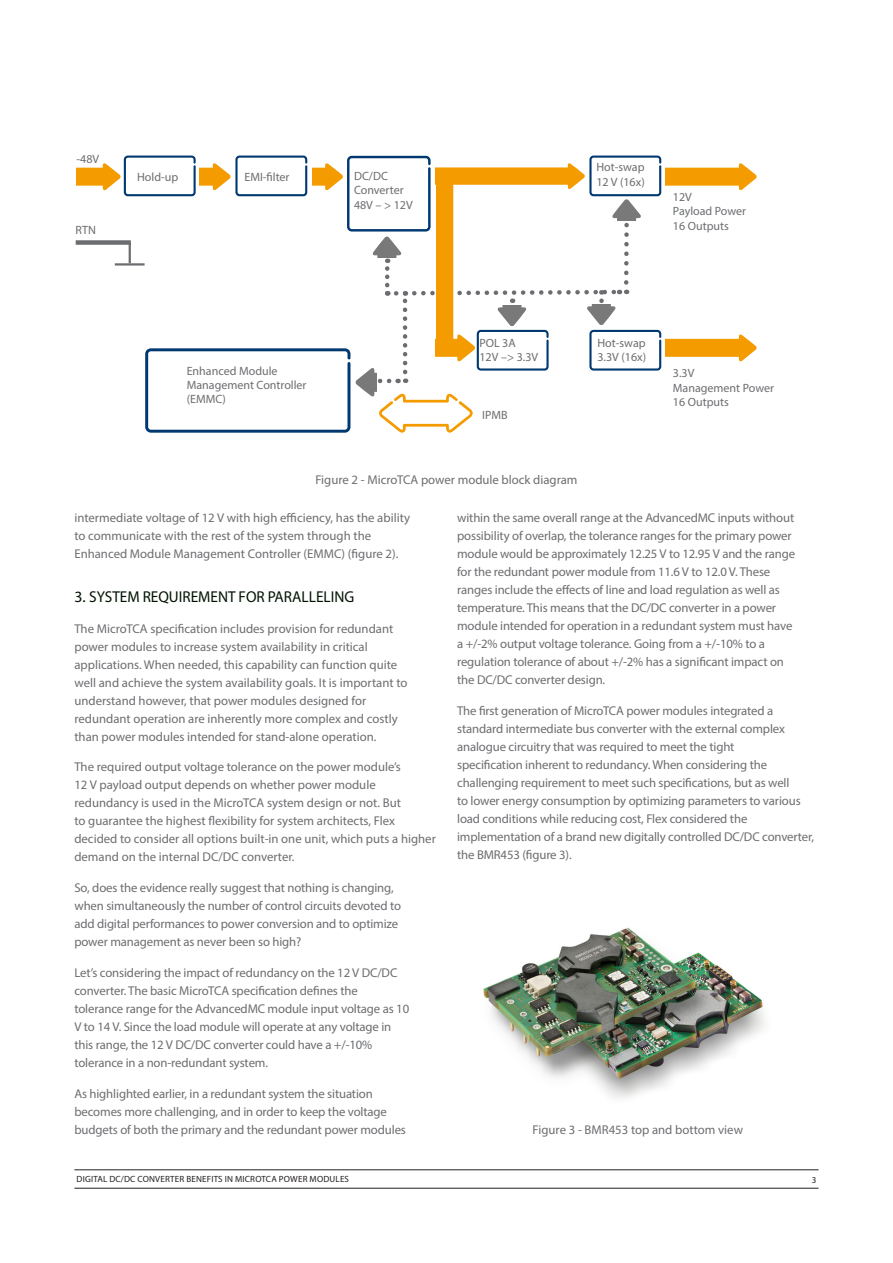
<style>
.page{position:relative;width:893px;height:1263px;background:#fff}
.page>*{position:absolute;margin:0;border:0;box-sizing:border-box;transform-origin:0 0}
.bröd{font:15.75px "Myriad Pro";color:#001200}
.bröd_indrag{font:12.75px/18px "Myriad Pro";letter-spacing:-.01em;color:#6c6d70}
.ingress{font:12.75px "Myriad Pro";color:#6c6d70}
.t1{font:12px/14.4px "Myriad Pro";color:#6c6d70}
.t2{font:9px "Myriad Pro";letter-spacing:.02em;color:#231f20}
</style>
<div class="page">
<hr style="left:74px;top:1169px;width:745px;height:1px;background:#231f20">
<hr style="left:74px;top:1188px;width:745px;height:1px;background:#231f20">
<img style="left:483px;top:927px;width:282px;height:171px">
<svg style="left:77px;top:156px;width:680px;height:277px"></svg>
<p class="t1" style="left:77px;top:151px;width:24px">-48V</p>
<p class="t1" style="left:75px;top:223px;width:22px">RTN</p>
<p class="t1" style="left:137px;top:169px;width:43px">Hold-up</p>
<p class="t1" style="left:244px;top:169px;width:47px">EMI-filter</p>
<p class="t1" style="left:354px;top:168px;width:60px">DC/DC<br>Converter<br>48V – &gt; 12V</p>
<p class="t1" style="left:596px;top:160px;width:50px">Hot-swap</p>
<p class="t1" style="left:596px;top:174px;width:50px">12 V (16x)</p>
<p class="t1" style="left:673px;top:190px;width:21px">12V</p>
<p class="t1" style="left:673px;top:204px;width:75px">Payload Power</p>
<p class="t1" style="left:673px;top:218px;width:57px">16 Outputs</p>
<p class="t1" style="left:187px;top:363px;width:121px">Enhanced Module<br>Management Controller (EMMC)</p>
<p class="t1" style="left:479px;top:336px;width:60px">POL 3A<br>12V –&gt; 3.3V</p>
<p class="t1" style="left:597px;top:336px;width:50px">Hot-swap</p>
<p class="t1" style="left:597px;top:350px;width:50px">3.3V (16x)</p>
<p class="t1" style="left:482px;top:407px;width:27px">IPMB</p>
<p class="ingress" style="left:315px;top:471px;width:264px">Figure 2 - MicroTCA power module block diagram</p>
<p class="t1" style="left:673px;top:366px;width:23px">3.3V</p>
<p class="t1" style="left:673px;top:380px;width:103px">Management Power</p>
<p class="t1" style="left:673px;top:395px;width:57px">16 Outputs</p>
<p class="bröd_indrag" style="left:74px;top:509px;width:337px">intermediate voltage of 12 V with high efficiency, has the ability to communicate with the rest of the system through the<br>Enhanced Module Management Controller (EMMC) (figure 2).</p>
<p class="bröd" style="left:74px;top:587px;width:281px">3. SYSTEM REQUIREMENT FOR PARALLELING</p>
<p class="bröd_indrag" style="left:74px;top:619px;width:335px">The MicroTCA specification includes provision for redundant power modules to increase system availability in critical applications. When needed, this capability can function quite well and achieve the system availability goals. It is important to understand however, that power modules designed for redundant operation are inherently more complex and costly than power modules intended for stand-alone operation.</p>
<p class="bröd_indrag" style="left:74px;top:758px;width:363px">The required output voltage tolerance on the power module’s<br>12 V payload output depends on whether power module redundancy is used in the MicroTCA system design or not. But<br>to guarantee the highest flexibility for system architects, Flex decided to consider all options built-in one unit, which puts a higher demand on the internal DC/DC converter.</p>
<p class="bröd_indrag" style="left:74px;top:878px;width:328px">So, does the evidence really suggest that nothing is changing, when simultaneously the number of control circuits devoted to add digital performances to power conversion and to optimize power management as never been so high?</p>
<p class="bröd_indrag" style="left:74px;top:963px;width:336px">Let’s considering the impact of redundancy on the 12 V DC/DC converter. The basic MicroTCA specification defines the tolerance range for the AdvancedMC module input voltage as 10<br>V to 14 V. Since the load module will operate at any voltage in this range, the 12 V DC/DC converter could have a +/-10% tolerance in a non-redundant system.</p>
<p class="bröd_indrag" style="left:74px;top:1084px;width:333px">As highlighted earlier, in a redundant system the situation becomes more challenging, and in order to keep the voltage budgets of both the primary and the redundant power modules</p>
<p class="bröd_indrag" style="left:457px;top:509px;width:340px">within the same overall range at the AdvancedMC inputs without possibility of overlap, the tolerance ranges for the primary power module would be approximately 12.25 V to 12.95 V and the range for the redundant power module from 11.6 V to 12.0 V. These ranges include the effects of line and load regulation as well as temperature. This means that the DC/DC converter in a power module intended for operation in a redundant system must have a +/-2% output voltage tolerance. Going from a +/-10% to a regulation tolerance of about +/-2% has a significant impact on the DC/DC converter design.</p>
<p class="bröd_indrag" style="left:457px;top:701px;width:358px">The first generation of MicroTCA power modules integrated a standard intermediate bus converter with the external complex analogue circuitry that was required to meet the tight<br>specification inherent to redundancy. When considering the challenging requirement to meet such specifications, but as well<br>to lower energy consumption by optimizing parameters to various load conditions while reducing cost, Flex considered the implementation of a brand new digitally controlled DC/DC converter, the BMR453 (figure 3).</p>
<p class="ingress" style="left:533px;top:1122px;width:212px">Figure 3 - BMR453 top and bottom view</p>
<p class="t2" style="left:77px;top:1173px;width:274px">DIGITAL DC/DC CONVERTER BENEFITS IN MICROTCA POWER MODULES</p>
<p class="t2" style="left:812px;top:1174px;width:6px">3</p>
</div>
